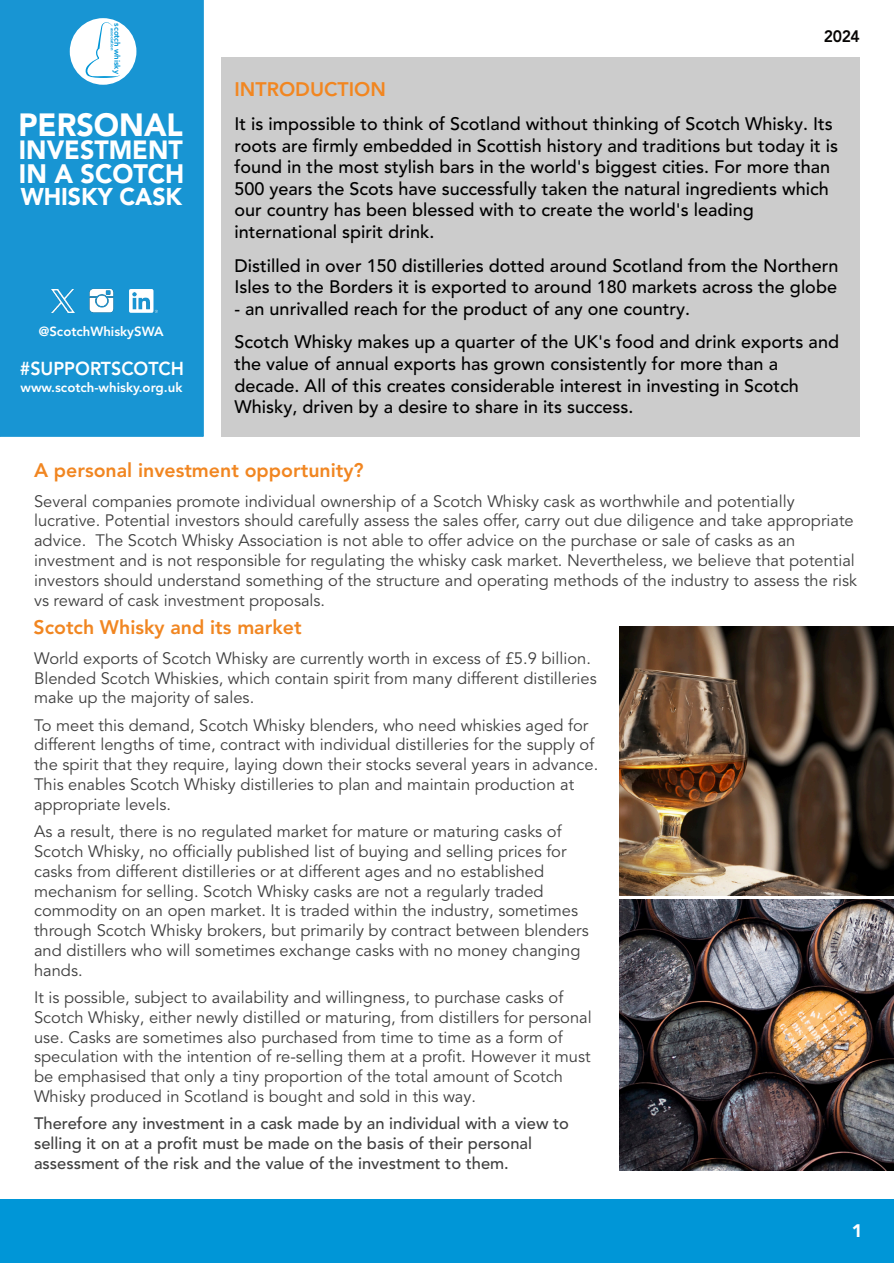
<style>
.page{position:relative;width:894px;height:1263px;background:#fff}
.page>*{position:absolute;margin:0;border:0;box-sizing:border-box;transform-origin:0 0}
.t1{font:900 31.95px "Avenir LT Pro";color:#fff;scale:.95 1}
.t2{font:900 26.4px "Avenir LT Pro";color:#fff;scale:.95 1}
.t3{font:900 26.25px "Avenir LT Pro";color:#fff;scale:.95 1}
.t4{font:900 24.15px "Avenir LT Pro";color:#fff;scale:.95 1}
.t5{font:800 19.5px "Avenir LT Pro";color:#f18621}
.t6{font:800 19.5px "Avenir LT Pro";color:#f28620}
.t7{font:800 18.6px "Avenir LT Pro";color:#fff;scale:.95 1}
.t8{font:500 18px "Avenir LT Pro";color:#000}
.t9{font:900 18px "Avenir LT Pro";color:#fff}
.t10{font:16.5px "Avenir LT Pro";color:#404040}
.t11{font:500 16.5px "Avenir LT Pro";color:#404040}
.t12{font:800 16.5px "Avenir LT Pro";color:#070504;scale:.95 1}
.t13{font:800 13.2px "Avenir LT Pro";color:#fff}
.t14{font:800 7.95px "Avenir LT Pro";color:#0096d7}
.t15{font:800 4.35px "Avenir LT Pro";color:#0096d7}
</style>
<div class="page">
<div style="left:221px;top:57px;width:638px;height:379px;background:#ccc"></div>
<div style="left:0;top:0;width:203px;height:436px;background:#1895d3"></div>
<img style="left:130px;top:290px;width:27px;height:23px">
<img style="left:88px;top:288px;width:27px;height:27px">
<img style="left:52px;top:290px;width:23px;height:23px">
<div style="left:70px;top:18px;width:66px;height:67px;background:#fff;border-radius:50%"></div>
<svg style="left:85px;top:21px;width:35px;height:57px"></svg>
<div style="left:0;top:1199px;width:893px;height:64px;background:#0096d7"></div>
<img style="left:619px;top:899px;width:274px;height:271px">
<img style="left:619px;top:626px;width:274px;height:269px">
<p class="t14" style="left:120px;top:23px;width:52px;rotate:90deg">scotch whisky</p>
<p class="t15" style="left:114px;top:28px;width:24px;rotate:90deg">association</p>
<p class="t1" style="left:18px;top:112px;width:175px">PERSONAL</p>
<p class="t3" style="left:19px;top:139px;width:174px">INVESTMENT</p>
<p class="t2" style="left:19px;top:163px;width:176px">IN A SCOTCH</p>
<p class="t4" style="left:21px;top:186px;width:171px">WHISKY CASK</p>
<p class="t13" style="left:39px;top:326px;width:126px">@ScotchWhiskySWA</p>
<p class="t7" style="left:20px;top:361px;width:174px">#SUPPORTSCOTCH</p>
<p class="t13" style="left:21px;top:382px;width:163px">www.scotch-whisky.org.uk</p>
<p class="t12" style="left:823px;top:30px;width:39px">2024</p>
<p class="t6" style="left:234px;top:82px;width:153px">INTRODUCTION</p>
<p class="t8" style="left:234px;top:116px;width:599px">It is impossible to think of Scotland without thinking of Scotch Whisky. Its</p>
<p class="t8" style="left:234px;top:138px;width:605px">roots are firmly embedded in Scottish history and traditions but today it is</p>
<p class="t8" style="left:234px;top:160px;width:597px">found in the most stylish bars in the world's biggest cities. For more than</p>
<p class="t8" style="left:234px;top:181px;width:595px">500 years the Scots have successfully taken the natural ingredients which</p>
<p class="t8" style="left:234px;top:203px;width:520px">our country has been blessed with to create the world's leading</p>
<p class="t8" style="left:234px;top:224px;width:201px">international spirit drink.</p>
<p class="t8" style="left:234px;top:258px;width:605px">Distilled in over 150 distilleries dotted around Scotland from the Northern</p>
<p class="t8" style="left:234px;top:280px;width:603px">Isles to the Borders it is exported to around 180 markets across the globe</p>
<p class="t8" style="left:234px;top:301px;width:457px">- an unrivalled reach for the product of any one country.</p>
<p class="t8" style="left:234px;top:335px;width:605px">Scotch Whisky makes up a quarter of the UK's food and drink exports and</p>
<p class="t8" style="left:234px;top:356px;width:544px">the value of annual exports has grown consistently for more than a</p>
<p class="t8" style="left:234px;top:378px;width:565px">decade. All of this creates considerable interest in investing in Scotch</p>
<p class="t8" style="left:234px;top:400px;width:400px">Whisky, driven by a desire to share in its success.</p>
<p class="t5" style="left:34px;top:462px;width:331px">A personal investment opportunity?</p>
<p class="t10" style="left:34px;top:494px;width:762px">Several companies promote individual ownership of a Scotch Whisky cask as worthwhile and potentially</p>
<p class="t10" style="left:34px;top:514px;width:820px">lucrative. Potential investors should carefully assess the sales offer, carry out due diligence and take appropriate</p>
<p class="t10" style="left:34px;top:534px;width:762px">advice. The Scotch Whisky Association is not able to offer advice on the purchase or sale of casks as an</p>
<p class="t10" style="left:34px;top:554px;width:822px">investment and is not responsible for regulating the whisky cask market. Nevertheless, we believe that potential</p>
<p class="t10" style="left:34px;top:573px;width:824px">investors should understand something of the structure and operating methods of the industry to assess the risk</p>
<p class="t10" style="left:34px;top:593px;width:292px">vs reward of cask investment proposals.</p>
<p class="t5" style="left:33px;top:619px;width:269px">Scotch Whisky and its market</p>
<p class="t10" style="left:34px;top:651px;width:558px">World exports of Scotch Whisky are currently worth in excess of £5.9 billion.</p>
<p class="t10" style="left:34px;top:671px;width:564px">Blended Scotch Whiskies, which contain spirit from many different distilleries</p>
<p class="t10" style="left:34px;top:691px;width:222px">make up the majority of sales.</p>
<p class="t10" style="left:34px;top:718px;width:555px">To meet this demand, Scotch Whisky blenders, who need whiskies aged for</p>
<p class="t10" style="left:34px;top:738px;width:561px">different lengths of time, contract with individual distilleries for the supply of</p>
<p class="t10" style="left:34px;top:758px;width:565px">the spirit that they require, laying down their stocks several years in advance.</p>
<p class="t10" style="left:34px;top:777px;width:541px">This enables Scotch Whisky distilleries to plan and maintain production at</p>
<p class="t10" style="left:34px;top:797px;width:138px">appropriate levels.</p>
<p class="t10" style="left:34px;top:825px;width:529px">As a result, there is no regulated market for mature or maturing casks of</p>
<p class="t10" style="left:34px;top:844px;width:534px">Scotch Whisky, no officially published list of buying and selling prices for</p>
<p class="t10" style="left:34px;top:864px;width:511px">casks from different distilleries or at different ages and no established</p>
<p class="t10" style="left:34px;top:884px;width:511px">mechanism for selling. Scotch Whisky casks are not a regularly traded</p>
<p class="t10" style="left:34px;top:904px;width:545px">commodity on an open market. It is traded within the industry, sometimes</p>
<p class="t10" style="left:34px;top:924px;width:556px">through Scotch Whisky brokers, but primarily by contract between blenders</p>
<p class="t10" style="left:34px;top:943px;width:547px">and distillers who will sometimes exchange casks with no money changing</p>
<p class="t10" style="left:34px;top:963px;width:50px">hands.</p>
<p class="t10" style="left:34px;top:990px;width:530px">It is possible, subject to availability and willingness, to purchase casks of</p>
<p class="t10" style="left:34px;top:1010px;width:559px">Scotch Whisky, either newly distilled or maturing, from distillers for personal</p>
<p class="t10" style="left:34px;top:1030px;width:530px">use. Casks are sometimes also purchased from time to time as a form of</p>
<p class="t10" style="left:34px;top:1050px;width:558px">speculation with the intention of re-selling them at a profit. However it must</p>
<p class="t10" style="left:34px;top:1070px;width:530px">be emphasised that only a tiny proportion of the total amount of Scotch</p>
<p class="t10" style="left:34px;top:1089px;width:443px">Whisky produced in Scotland is bought and sold in this way.</p>
<p class="t11" style="left:34px;top:1117px;width:536px">Therefore any investment in a cask made by an individual with a view to</p>
<p class="t11" style="left:34px;top:1137px;width:499px">selling it on at a profit must be made on the basis of their personal</p>
<p class="t11" style="left:34px;top:1156px;width:476px">assessment of the risk and the value of the investment to them.</p>
<p class="t9" style="left:851px;top:1224px;width:12px">1</p>
</div>
